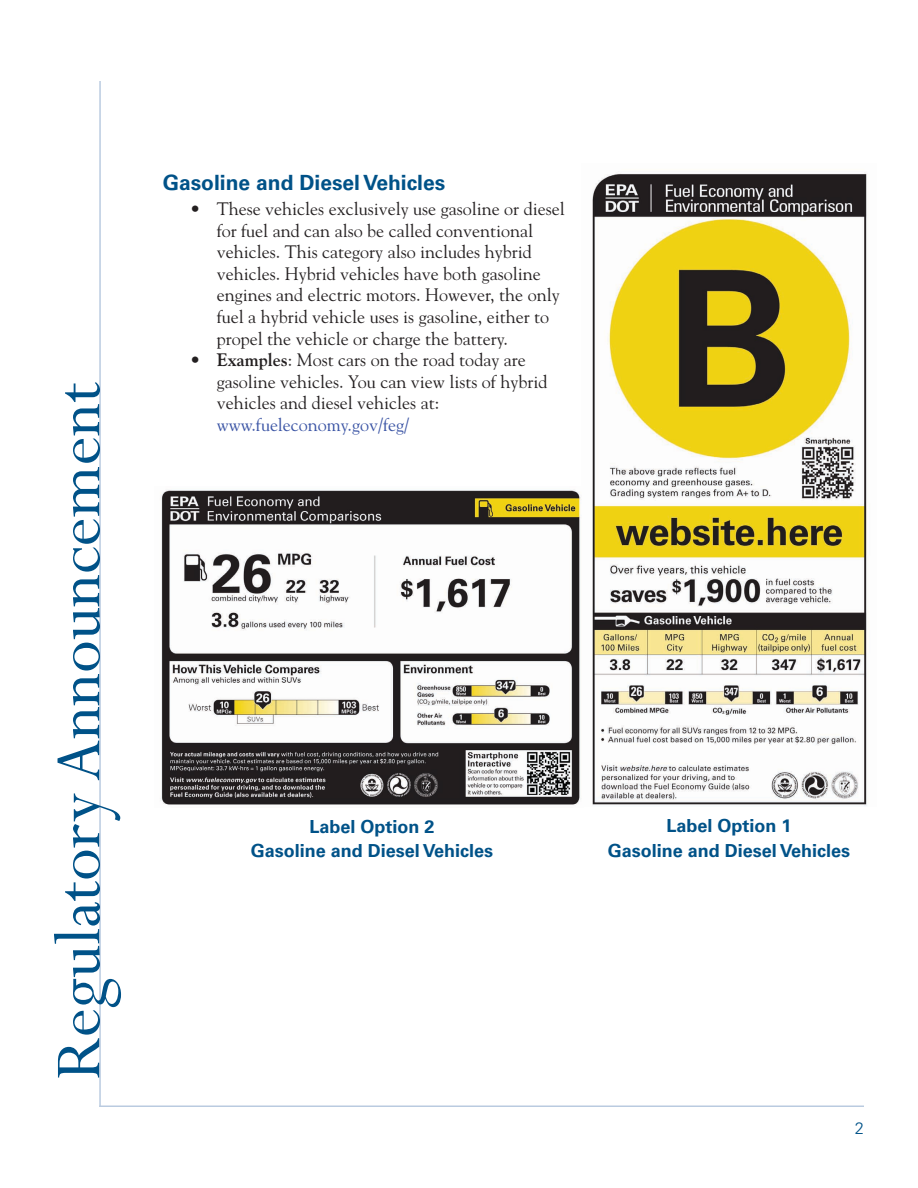
<style>
.page{position:relative;width:918px;height:1188px;background:#fff}
.page>*{position:absolute;margin:0;border:0;box-sizing:border-box;transform-origin:0 0}
.t1{font:72px "Perpetua";color:#005288}
.t2{font:700 21px "Univers LT Std";color:#005288}
.t3{font:18px/21.6px "Goudy Std";color:#231f20}
.t4{font:700 18px/24.6px "Univers LT Std";color:#005288;text-align:center}
.t5{font:18px "Goudy Std";color:#3953a4}
.t6{font:300 16.5px "Univers LT Std";color:#005288}
.s1{font-weight:700}
</style>
<div class="page">
<hr style="left:99px;top:81px;width:2px;height:1026px;background:#bacbe0">
<hr style="left:99px;top:1106px;width:765px;height:1px;background:#bacbe0">
<img style="left:592px;top:172px;width:275px;height:634px">
<img style="left:160px;top:490px;width:421px;height:315px">
<h1 class="t1" style="left:33px;top:1080px;width:699px;rotate:-90deg">Regulatory Announcement</h1>
<h3 class="t2" style="left:163px;top:170px;width:284px">Gasoline and Diesel Vehicles</h3>
<p class="t3" style="left:217px;top:198px;width:349px;text-indent:-27px">• These vehicles exclusively use gasoline or diesel for fuel and can also be called conventional vehicles. This category also includes hybrid vehicles. Hybrid vehicles have both gasoline engines and electric motors. However, the only fuel a hybrid vehicle uses is gasoline, either to propel the vehicle or charge the battery.</p>
<p class="t3" style="left:217px;top:349px;width:332px;text-indent:-27px"><span class="s1">• Examples</span>: Most cars on the road today are gasoline vehicles. You can view lists of hybrid vehicles and diesel vehicles at:</p>
<p class="t5" style="left:217px;top:414px;width:194px">www.fueleconomy.gov/feg/</p>
<p class="t4" style="left:251px;top:814px;width:244px">Label Option 2<br>Gasoline and Diesel Vehicles</p>
<p class="t4" style="left:608px;top:813px;width:244px">Label Option 1<br>Gasoline and Diesel Vehicles</p>
<p class="t6" style="left:855px;top:1118px;width:11px">2</p>
</div>
